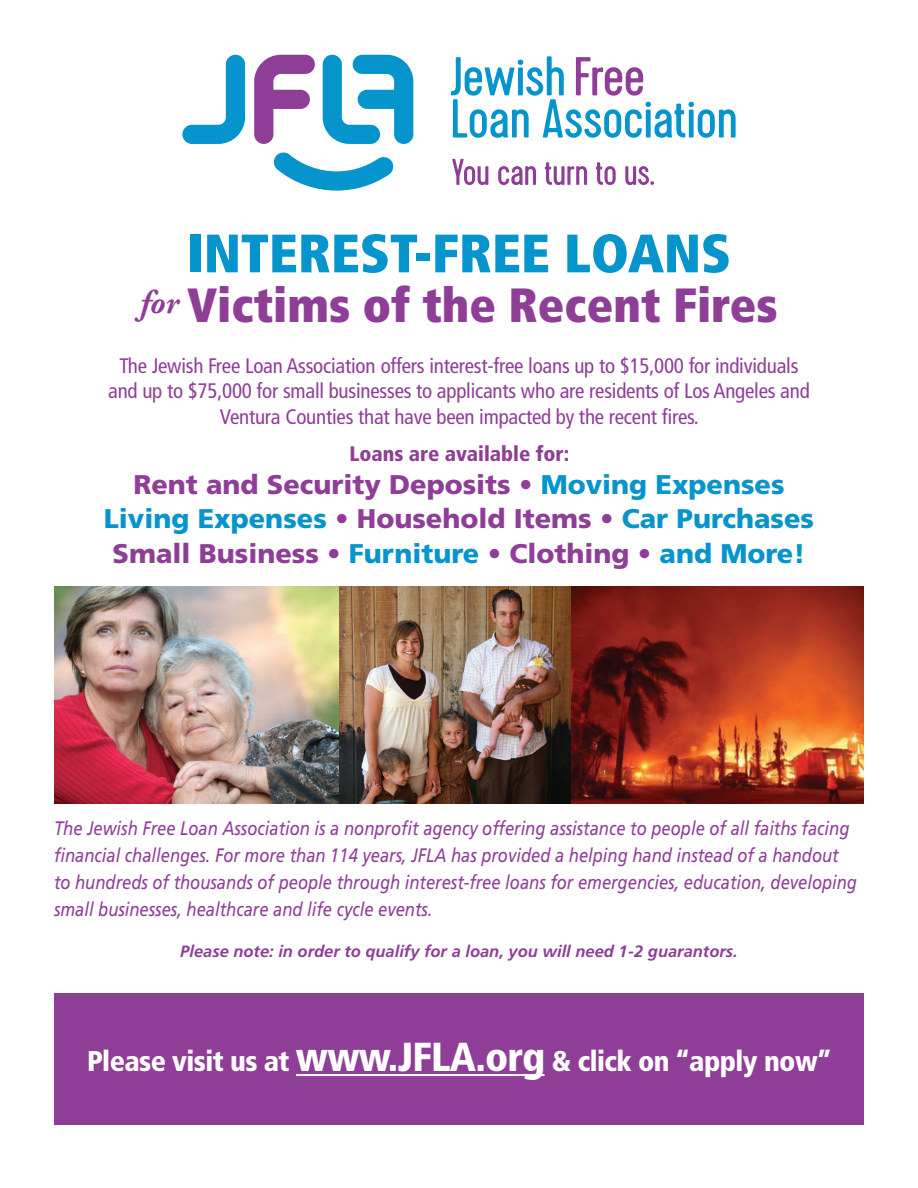
<style>
.page{position:relative;width:918px;height:1188px;background:#fff}
.page>*{position:absolute;margin:0;border:0;box-sizing:border-box;transform-origin:0 0}
.t1{font:900 condensed 54px "Frutiger";color:#0694cd}
.t2{font:900 condensed 48px "Frutiger";color:#8f3e97}
.t3{font:900 condensed 28.5px "Frutiger";letter-spacing:-.02em;color:#fff}
.t4{font:900 27px "Frutiger";color:#8f3e97}
.t5{font:900 27px "Frutiger";color:#0694cd}
.t6{font:condensed 21px "Frutiger";letter-spacing:-.01em;color:#8f3e97}
.t7{font:900 condensed 21px "Frutiger";color:#8f3e97}
.t8{font:italic 19.5px/27px "Frutiger";color:#8f3e97;scale:.85 1}
.t9{font:italic 700 16.5px "Frutiger";color:#8f3e97}
.s1{color:#0694cd}
.s2{color:#8f3e97}
.s3{font-size:40.5px}
</style>
<div class="page">
<img style="left:54px;top:586px;width:516px;height:218px">
<img style="left:572px;top:586px;width:292px;height:218px">
<div style="left:54px;top:993px;width:810px;height:132px;background:#8f3e97"></div>
<hr style="left:296px;top:1074px;width:249px;height:2px;background:#fff">
<svg style="left:254px;top:55px;width:61px;height:89px"></svg>
<svg style="left:323px;top:55px;width:90px;height:89px"></svg>
<svg style="left:273px;top:152px;width:121px;height:39px"></svg>
<svg style="left:182px;top:55px;width:63px;height:89px"></svg>
<svg style="left:451px;top:56px;width:285px;height:82px"></svg>
<svg style="left:452px;top:159px;width:36px;height:26px"></svg>
<svg style="left:498px;top:166px;width:38px;height:19px"></svg>
<svg style="left:545px;top:162px;width:42px;height:23px"></svg>
<svg style="left:596px;top:162px;width:20px;height:23px"></svg>
<svg style="left:625px;top:166px;width:29px;height:19px"></svg>
<p class="t1" style="left:187px;top:221px;width:546px">INTEREST-FREE LOANS</p>
<p class="t2" style="left:140px;top:276px;width:639px"><sup>for</sup> Victims of the Recent Fires</p>
<p class="t6" style="left:120px;top:353px;width:680px">The Jewish Free Loan Association offers interest-free loans up to $15,000 for individuals</p>
<p class="t6" style="left:108px;top:379px;width:703px">and up to $75,000 for small businesses to applicants who are residents of Los Angeles and</p>
<p class="t6" style="left:220px;top:404px;width:481px">Ventura Counties that have been impacted by the recent fires.</p>
<p class="t7" style="left:349px;top:441px;width:221px">Loans are available for:</p>
<p class="t4" style="left:133px;top:468px;width:653px">Rent and Security Deposits • <span class="s1">Moving Expenses</span></p>
<p class="t5" style="left:104px;top:502px;width:712px">Living Expenses <span class="s2">• Household Items •</span> Car Purchases</p>
<p class="t4" style="left:113px;top:537px;width:694px">Small Business • <span class="s1">Furniture</span> • Clothing • <span class="s1">and More!</span></p>
<p class="t8" style="left:54px;top:815px;width:946px">The Jewish Free Loan Association is a nonprofit agency offering assistance to people of all faiths facing financial challenges. For more than 114 years, JFLA has provided a helping hand instead of a handout to hundreds of thousands of people through interest-free loans for emergencies, education, developing small businesses, healthcare and life cycle events.</p>
<p class="t9" style="left:180px;top:941px;width:559px">Please note: in order to qualify for a loan, you will need 1-2 guarantors.</p>
<p class="t3" style="left:87px;top:1044px;width:746px">Please visit us at <span class="s3">www.JFLA.org</span> &amp; click on “apply now”</p>
</div>
